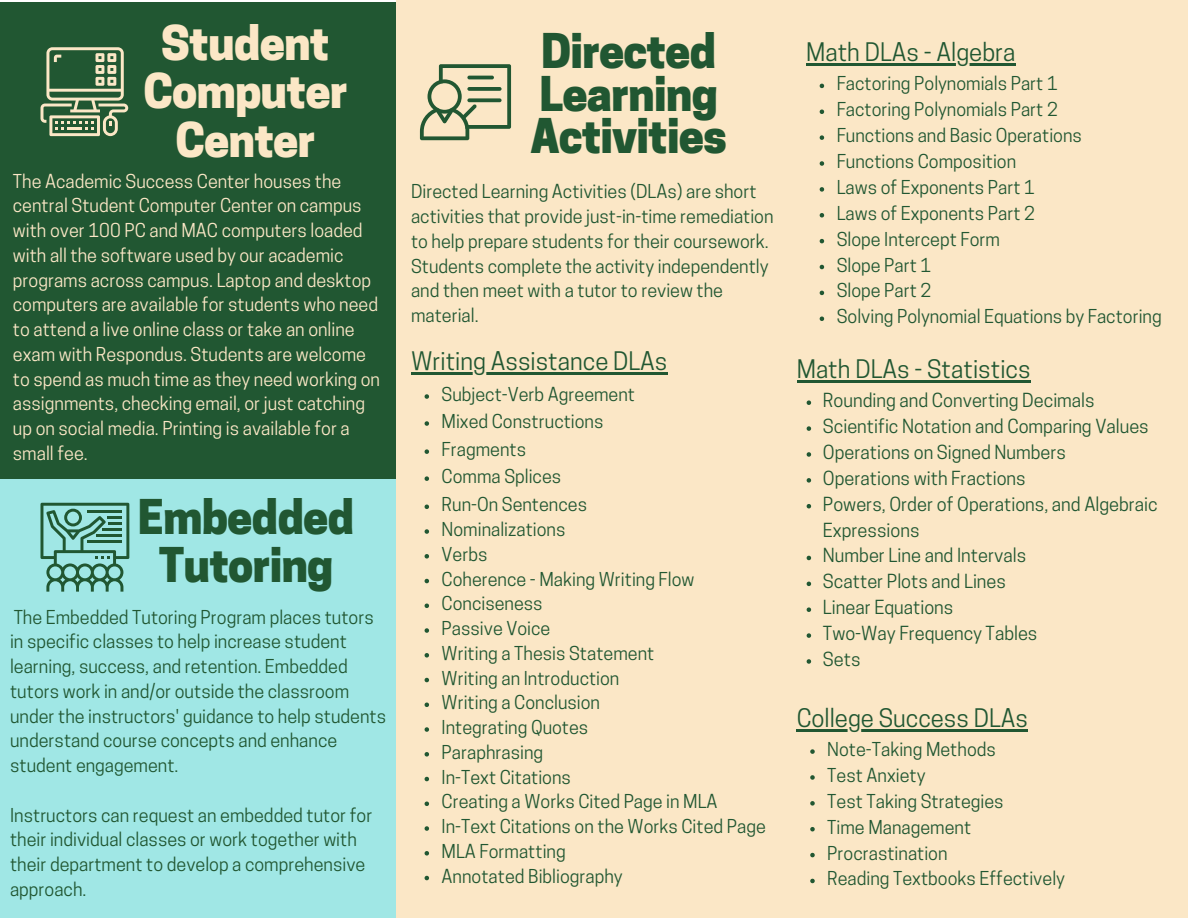
<style>
.page{position:relative;width:1188px;height:918px;background:#fff}
.page>*{position:absolute;margin:0;border:0;box-sizing:border-box;transform-origin:0 0}
.t1{font:800 45px/42.8px "Cooper Hewitt";letter-spacing:-.02em;color:#215732}
.t2{font:800 45px/48.3px "Cooper Hewitt";letter-spacing:-.02em;color:#fbe7c6;text-align:center}
.t3{font:24px "Cooper Hewitt";color:#215732}
.t4{font:18.3px/25.8px "Cooper Hewitt";color:#215732}
.t5{font:18px/24.8px "Cooper Hewitt";color:#215732}
.t6{font:18px/24.8px "Cooper Hewitt";color:#fbe7c6}
</style>
<div class="page">
<div style="left:396px;top:0;width:792px;height:918px;background:#fbe7c6"></div>
<svg style="left:420px;top:64px;width:91px;height:76px"></svg>
<hr style="left:797px;top:729px;width:231px;height:3px;background:#215732">
<hr style="left:411px;top:373px;width:256px;height:2px;background:#215732">
<hr style="left:806px;top:64px;width:209px;height:2px;background:#215732">
<hr style="left:797px;top:380px;width:234px;height:3px;background:#215732">
<svg style="left:820px;top:84px;width:4px;height:4px"></svg>
<svg style="left:820px;top:110px;width:4px;height:4px"></svg>
<svg style="left:820px;top:135px;width:4px;height:5px"></svg>
<svg style="left:820px;top:161px;width:4px;height:5px"></svg>
<svg style="left:820px;top:187px;width:4px;height:5px"></svg>
<svg style="left:820px;top:213px;width:4px;height:5px"></svg>
<svg style="left:820px;top:239px;width:4px;height:4px"></svg>
<svg style="left:820px;top:265px;width:4px;height:4px"></svg>
<svg style="left:820px;top:291px;width:4px;height:4px"></svg>
<svg style="left:820px;top:317px;width:4px;height:4px"></svg>
<svg style="left:425px;top:394px;width:4px;height:5px"></svg>
<svg style="left:425px;top:421px;width:4px;height:5px"></svg>
<svg style="left:425px;top:449px;width:4px;height:5px"></svg>
<svg style="left:425px;top:476px;width:4px;height:5px"></svg>
<svg style="left:425px;top:505px;width:4px;height:4px"></svg>
<svg style="left:425px;top:529px;width:4px;height:5px"></svg>
<svg style="left:425px;top:554px;width:4px;height:5px"></svg>
<svg style="left:425px;top:579px;width:4px;height:4px"></svg>
<svg style="left:425px;top:604px;width:4px;height:4px"></svg>
<svg style="left:425px;top:628px;width:4px;height:5px"></svg>
<svg style="left:425px;top:653px;width:4px;height:5px"></svg>
<svg style="left:425px;top:678px;width:4px;height:4px"></svg>
<svg style="left:425px;top:703px;width:4px;height:4px"></svg>
<svg style="left:425px;top:727px;width:4px;height:5px"></svg>
<svg style="left:425px;top:752px;width:4px;height:5px"></svg>
<svg style="left:425px;top:777px;width:4px;height:4px"></svg>
<svg style="left:425px;top:802px;width:4px;height:4px"></svg>
<svg style="left:425px;top:826px;width:4px;height:5px"></svg>
<svg style="left:425px;top:851px;width:4px;height:5px"></svg>
<svg style="left:425px;top:876px;width:4px;height:4px"></svg>
<svg style="left:807px;top:400px;width:4px;height:5px"></svg>
<svg style="left:807px;top:426px;width:4px;height:5px"></svg>
<svg style="left:807px;top:452px;width:4px;height:5px"></svg>
<svg style="left:807px;top:478px;width:4px;height:5px"></svg>
<svg style="left:807px;top:504px;width:4px;height:4px"></svg>
<svg style="left:807px;top:556px;width:4px;height:4px"></svg>
<svg style="left:807px;top:582px;width:4px;height:4px"></svg>
<svg style="left:807px;top:607px;width:4px;height:5px"></svg>
<svg style="left:807px;top:633px;width:4px;height:5px"></svg>
<svg style="left:807px;top:659px;width:4px;height:5px"></svg>
<svg style="left:810px;top:749px;width:5px;height:5px"></svg>
<svg style="left:810px;top:775px;width:5px;height:5px"></svg>
<svg style="left:810px;top:801px;width:5px;height:5px"></svg>
<svg style="left:810px;top:827px;width:5px;height:4px"></svg>
<svg style="left:810px;top:853px;width:5px;height:4px"></svg>
<svg style="left:810px;top:879px;width:5px;height:4px"></svg>
<div style="left:0;top:467px;width:396px;height:451px;background:#a0e7e5"></div>
<svg style="left:40px;top:503px;width:89px;height:89px"></svg>
<div style="left:0;top:2px;width:396px;height:477px;background:#215732"></div>
<svg style="left:41px;top:47px;width:87px;height:89px"></svg>
<h1 class="t2" style="left:143px;top:24px;width:206px">Student<br>Computer<br>Center</h1>
<p class="t6" style="left:13px;top:171px;width:369px">The Academic Success Center houses the central Student Computer Center on campus with over 100 PC and MAC computers loaded with all the software used by our academic programs across campus. Laptop and desktop computers are available for students who need to attend a live online class or take an online exam with Respondus. Students are welcome to spend as much time as they need working on assignments, checking email, or just catching up on social media. Printing is available for a small fee.</p>
<h1 class="t1" style="left:138px;top:498px;width:218px;line-height:48.3px;text-align:center">Embedded<br>Tutoring</h1>
<p class="t5" style="left:10px;top:607px;width:378px">The Embedded Tutoring Program places tutors in specific classes to help increase student learning, success, and retention. Embedded tutors work in and/or outside the classroom under the instructors' guidance to help students understand course concepts and enhance student engagement.</p>
<p class="t5" style="left:10px;top:805px;width:364px">Instructors can request an embedded tutor for their individual classes or work together with their department to develop a comprehensive approach.</p>
<h1 class="t1" style="left:531px;top:35px;width:198px">Directed<br>Learning<br>Activities</h1>
<p class="t5" style="left:411px;top:181px;width:364px">Directed Learning Activities (DLAs) are short activities that provide just-in-time remediation to help prepare students for their coursework.<br>Students complete the activity independently and then meet with a tutor to review the material.</p>
<h2 class="t3" style="left:411px;top:352px;width:258px">Writing Assistance DLAs</h2>
<p class="t5" style="left:442px;top:383px;width:195px;line-height:27.6px">Subject-Verb Agreement<br>Mixed Constructions<br>Fragments<br>Comma Splices<br>Run-On Sentences</p>
<p class="t5" style="left:442px;top:519px;width:326px">Nominalizations<br>Verbs<br>Coherence - Making Writing Flow<br>Conciseness<br>Passive Voice<br>Writing a Thesis Statement<br>Writing an Introduction<br>Writing a Conclusion<br>Integrating Quotes<br>Paraphrasing<br>In-Text Citations<br>Creating a Works Cited Page in MLA<br>In-Text Citations on the Works Cited Page<br>MLA Formatting<br>Annotated Bibliography</p>
<h2 class="t3" style="left:806px;top:43px;width:211px">Math DLAs - Algebra</h2>
<p class="t5" style="left:837px;top:73px;width:327px;line-height:25.8px">Factoring Polynomials Part 1<br>Factoring Polynomials Part 2<br>Functions and Basic Operations<br>Functions Composition<br>Laws of Exponents Part 1<br>Laws of Exponents Part 2<br>Slope Intercept Form<br>Slope Part 1<br>Slope Part 2<br>Solving Polynomial Equations by Factoring</p>
<h2 class="t3" style="left:797px;top:360px;width:235px">Math DLAs - Statistics</h2>
<p class="t4" style="left:823px;top:390px;width:336px">Rounding and Converting Decimals<br>Scientific Notation and Comparing Values<br>Operations on Signed Numbers<br>Operations with Fractions<br>Powers, Order of Operations, and Algebraic<br>Expressions<br>Number Line and Intervals<br>Scatter Plots and Lines<br>Linear Equations<br>Two-Way Frequency Tables<br>Sets</p>
<h2 class="t3" style="left:797px;top:709px;width:233px">College Success DLAs</h2>
<p class="t5" style="left:827px;top:739px;width:239px;line-height:25.8px">Note-Taking Methods<br>Test Anxiety<br>Test Taking Strategies<br>Time Management<br>Procrastination<br>Reading Textbooks Effectively</p>
</div>
